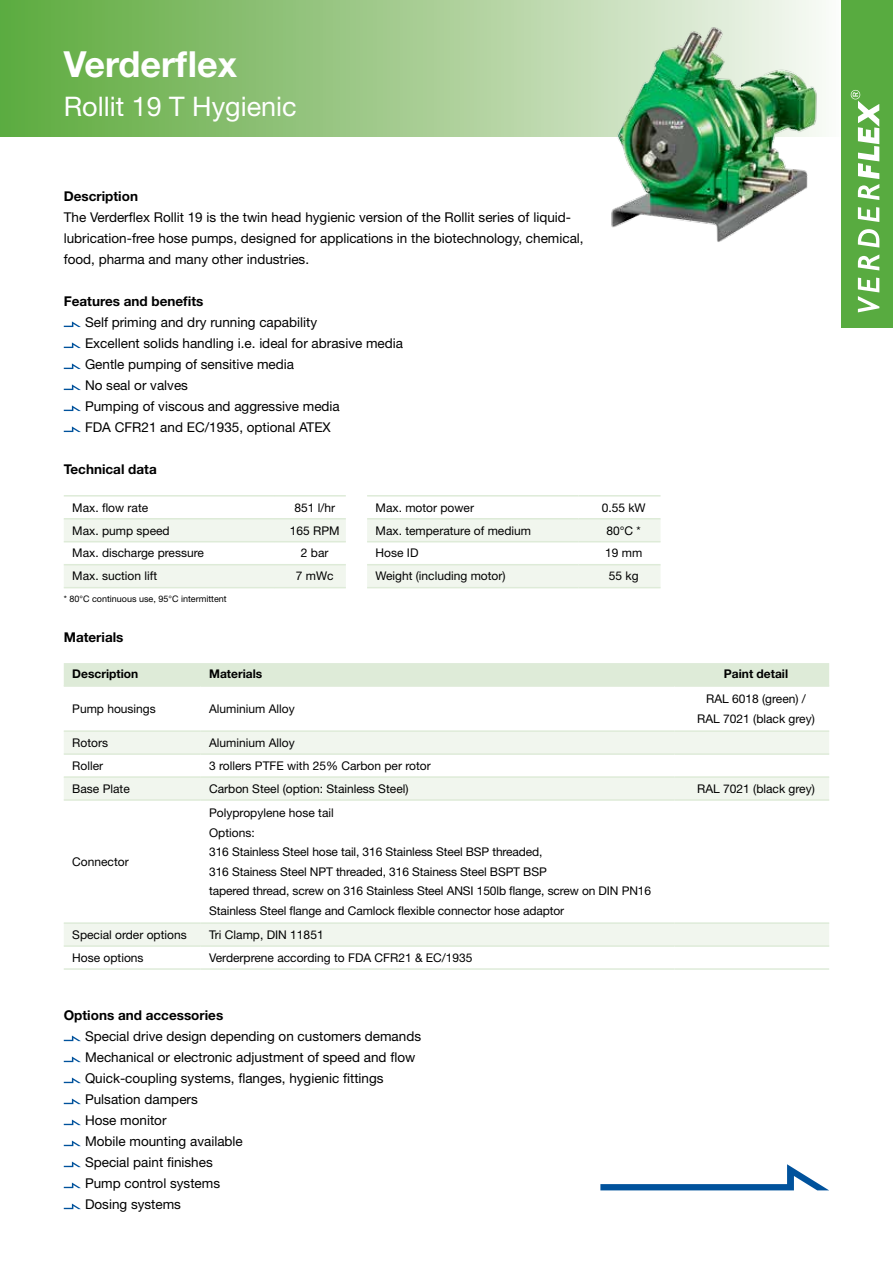
<style>
.page{position:relative;width:893px;height:1263px;background:#fff}
.page>*{position:absolute;margin:0;border:0;box-sizing:border-box;transform-origin:0 0}
.t1{font:700 36px "Helvetica Neue LT Std";color:#fff}
.t2{font:27px "Helvetica Neue LT Std";color:#fff}
.t3{font:13.5px/21px "Helvetica Neue LT Std";color:#000}
.t4{font:700 13.5px "Helvetica Neue LT Std";color:#000}
.t5{font:12px/19.5px "Helvetica Neue LT Std";color:#000;text-align:center}
.t6{font:700 12px "Helvetica Neue LT Std";color:#000}
.t7{font:9px "Helvetica Neue LT Std";color:#000}
</style>
<div class="page">
<div style="left:0;top:0;width:842px;height:136px;background:linear-gradient(to right,#5ba83b,#f7f7f3)"></div>
<div style="left:842px;top:0;width:51px;height:327px;background:#58ab40"></div>
<svg style="left:858px;top:278px;width:21px;height:34px"></svg>
<svg style="left:858px;top:254px;width:21px;height:16px"></svg>
<svg style="left:858px;top:229px;width:21px;height:19px"></svg>
<svg style="left:858px;top:207px;width:21px;height:15px"></svg>
<svg style="left:851px;top:90px;width:28px;height:110px"></svg>
<svg style="left:600px;top:1164px;width:229px;height:26px"></svg>
<svg style="left:64px;top:321px;width:17px;height:6px"></svg>
<svg style="left:64px;top:342px;width:17px;height:6px"></svg>
<svg style="left:64px;top:363px;width:17px;height:6px"></svg>
<svg style="left:64px;top:384px;width:17px;height:6px"></svg>
<svg style="left:64px;top:405px;width:17px;height:6px"></svg>
<svg style="left:64px;top:426px;width:17px;height:6px"></svg>
<svg style="left:64px;top:1035px;width:17px;height:6px"></svg>
<svg style="left:64px;top:1056px;width:17px;height:6px"></svg>
<svg style="left:64px;top:1077px;width:17px;height:6px"></svg>
<svg style="left:64px;top:1098px;width:17px;height:6px"></svg>
<svg style="left:64px;top:1119px;width:17px;height:6px"></svg>
<svg style="left:64px;top:1140px;width:17px;height:6px"></svg>
<svg style="left:64px;top:1161px;width:17px;height:6px"></svg>
<svg style="left:64px;top:1182px;width:17px;height:6px"></svg>
<svg style="left:64px;top:1203px;width:17px;height:6px"></svg>
<svg style="left:64px;top:519px;width:282px;height:68px"></svg>
<hr style="left:64px;top:564px;width:211px;height:1px;background:#deebd8">
<hr style="left:275px;top:564px;width:71px;height:1px;background:#deebd8">
<hr style="left:64px;top:587px;width:211px;height:1px;background:#deebd8">
<hr style="left:275px;top:587px;width:71px;height:1px;background:#deebd8">
<hr style="left:64px;top:541px;width:211px;height:1px;background:#deebd8">
<hr style="left:275px;top:541px;width:71px;height:1px;background:#deebd8">
<hr style="left:64px;top:495px;width:211px;height:2px;background:#deebd8">
<hr style="left:275px;top:495px;width:71px;height:2px;background:#deebd8">
<hr style="left:64px;top:518px;width:211px;height:1px;background:#deebd8">
<hr style="left:275px;top:518px;width:71px;height:1px;background:#deebd8">
<svg style="left:367px;top:519px;width:293px;height:68px"></svg>
<hr style="left:367px;top:564px;width:211px;height:1px;background:#deebd8">
<hr style="left:578px;top:564px;width:82px;height:1px;background:#deebd8">
<hr style="left:367px;top:587px;width:211px;height:1px;background:#deebd8">
<hr style="left:578px;top:587px;width:82px;height:1px;background:#deebd8">
<hr style="left:367px;top:541px;width:211px;height:1px;background:#deebd8">
<hr style="left:578px;top:541px;width:82px;height:1px;background:#deebd8">
<hr style="left:367px;top:495px;width:211px;height:2px;background:#deebd8">
<hr style="left:578px;top:495px;width:82px;height:2px;background:#deebd8">
<hr style="left:367px;top:518px;width:211px;height:1px;background:#deebd8">
<hr style="left:578px;top:518px;width:82px;height:1px;background:#deebd8">
<div style="left:64px;top:663px;width:765px;height:22px;background:#deebd8"></div>
<svg style="left:64px;top:732px;width:765px;height:213px"></svg>
<hr style="left:64px;top:922px;width:137px;height:2px;background:#deebd8">
<hr style="left:201px;top:922px;width:473px;height:2px;background:#deebd8">
<hr style="left:674px;top:922px;width:155px;height:2px;background:#deebd8">
<hr style="left:64px;top:945px;width:137px;height:2px;background:#deebd8">
<hr style="left:201px;top:945px;width:473px;height:2px;background:#deebd8">
<hr style="left:674px;top:945px;width:155px;height:2px;background:#deebd8">
<hr style="left:64px;top:968px;width:137px;height:2px;background:#deebd8">
<hr style="left:201px;top:968px;width:473px;height:2px;background:#deebd8">
<hr style="left:674px;top:968px;width:155px;height:2px;background:#deebd8">
<hr style="left:64px;top:799px;width:137px;height:2px;background:#deebd8">
<hr style="left:201px;top:799px;width:473px;height:2px;background:#deebd8">
<hr style="left:674px;top:799px;width:155px;height:2px;background:#deebd8">
<hr style="left:64px;top:753px;width:137px;height:2px;background:#deebd8">
<hr style="left:201px;top:753px;width:473px;height:2px;background:#deebd8">
<hr style="left:674px;top:753px;width:155px;height:2px;background:#deebd8">
<hr style="left:64px;top:776px;width:137px;height:2px;background:#deebd8">
<hr style="left:201px;top:776px;width:473px;height:2px;background:#deebd8">
<hr style="left:674px;top:776px;width:155px;height:2px;background:#deebd8">
<hr style="left:64px;top:685px;width:137px;height:2px;background:#deebd8">
<hr style="left:201px;top:685px;width:473px;height:2px;background:#deebd8">
<hr style="left:674px;top:685px;width:155px;height:2px;background:#deebd8">
<hr style="left:64px;top:730px;width:137px;height:2px;background:#deebd8">
<hr style="left:201px;top:730px;width:473px;height:2px;background:#deebd8">
<hr style="left:674px;top:730px;width:155px;height:2px;background:#deebd8">
<img style="left:608px;top:23px;width:214px;height:219px">
<h1 class="t1" style="left:64px;top:42px;width:175px">Verderflex</h1>
<h2 class="t2" style="left:64px;top:90px;width:235px">Rollit 19 T Hygienic</h2>
<p class="t4" style="left:64px;top:188px;width:76px">Description</p>
<p class="t3" style="left:64px;top:207px;width:521px">The Verderflex Rollit 19 is the twin head hygienic version of the Rollit series of liquid&shy;lubrication-free hose pumps, designed for applications in the biotechnology, chemical, food, pharma and many other industries.</p>
<p class="t4" style="left:64px;top:293px;width:141px">Features and benefits</p>
<p class="t3" style="left:85px;top:312px;width:320px">Self priming and dry running capability<br>Excellent solids handling i.e. ideal for abrasive media Gentle pumping of sensitive media<br>No seal or valves<br>Pumping of viscous and aggressive media<br>FDA CFR21 and EC/1935, optional ATEX</p>
<p class="t4" style="left:64px;top:461px;width:94px">Technical data</p>
<p class="t5" style="left:72px;top:497px;width:77px">Max. flow rate</p>
<p class="t5" style="left:294px;top:497px;width:42px">851 l/hr</p>
<p class="t5" style="left:72px;top:520px;width:99px">Max. pump speed</p>
<p class="t5" style="left:290px;top:520px;width:51px">165 RPM</p>
<p class="t5" style="left:72px;top:543px;width:133px">Max. discharge pressure</p>
<p class="t5" style="left:301px;top:543px;width:29px">2 bar</p>
<p class="t5" style="left:72px;top:566px;width:86px">Max. suction lift</p>
<p class="t5" style="left:296px;top:566px;width:39px">7 mWc</p>
<p class="t7" style="left:64px;top:593px;width:164px">* 80°C continuous use, 95°C intermittent</p>
<p class="t4" style="left:64px;top:629px;width:61px">Materials</p>
<p class="t5" style="left:376px;top:497px;width:100px">Max. motor power</p>
<p class="t5" style="left:602px;top:497px;width:46px">0.55 kW</p>
<p class="t5" style="left:376px;top:520px;width:157px">Max. temperature of medium</p>
<p class="t5" style="left:606px;top:520px;width:36px">80°C *</p>
<p class="t5" style="left:376px;top:543px;width:44px">Hose ID</p>
<p class="t5" style="left:605px;top:543px;width:39px">19 mm</p>
<p class="t5" style="left:376px;top:566px;width:132px">Weight (including motor)</p>
<p class="t5" style="left:609px;top:566px;width:31px">55 kg</p>
<p class="t6" style="left:72px;top:667px;width:67px">Description</p>
<p class="t6" style="left:209px;top:667px;width:55px">Materials</p>
<p class="t6" style="left:724px;top:667px;width:66px">Paint detail</p>
<p class="t5" style="left:72px;top:699px;width:85px">Pump housings</p>
<p class="t5" style="left:209px;top:699px;width:87px">Aluminium Alloy</p>
<p class="t5" style="left:697px;top:689px;width:119px">RAL 6018 (green) /<br>RAL 7021 (black grey)</p>
<p class="t5" style="left:72px;top:733px;width:37px">Rotors</p>
<p class="t5" style="left:209px;top:733px;width:87px">Aluminium Alloy</p>
<p class="t5" style="left:72px;top:756px;width:32px">Roller</p>
<p class="t5" style="left:209px;top:756px;width:223px">3 rollers PTFE with 25% Carbon per rotor</p>
<p class="t5" style="left:72px;top:779px;width:59px">Base Plate</p>
<p class="t5" style="left:209px;top:779px;width:201px">Carbon Steel (option: Stainless Steel)</p>
<p class="t5" style="left:697px;top:779px;width:119px">RAL 7021 (black grey)</p>
<p class="t5" style="left:72px;top:852px;width:58px">Connector</p>
<p class="t5" style="left:209px;top:803px;width:443px;text-align:left">Polypropylene hose tail<br>Options:<br>316 Stainless Steel hose tail, 316 Stainless Steel BSP threaded,<br>316 Stainess Steel NPT threaded, 316 Stainess Steel BSPT BSP<br>tapered thread, screw on 316 Stainless Steel ANSI 150lb flange, screw on DIN PN16<br>Stainless Steel flange and Camlock flexible connector hose adaptor</p>
<p class="t5" style="left:72px;top:925px;width:116px">Special order options</p>
<p class="t5" style="left:209px;top:925px;width:116px">Tri Clamp, DIN 11851</p>
<p class="t5" style="left:72px;top:948px;width:73px">Hose options</p>
<p class="t5" style="left:209px;top:948px;width:265px">Verderprene according to FDA CFR21 &amp; EC/1935</p>
<p class="t4" style="left:64px;top:1007px;width:161px">Options and accessories</p>
<p class="t3" style="left:85px;top:1026px;width:338px">Special drive design depending on customers demands<br>Mechanical or electronic adjustment of speed and flow<br>Quick-coupling systems, flanges, hygienic fittings<br>Pulsation dampers<br>Hose monitor<br>Mobile mounting available<br>Special paint finishes<br>Pump control systems<br>Dosing systems</p>
</div>
